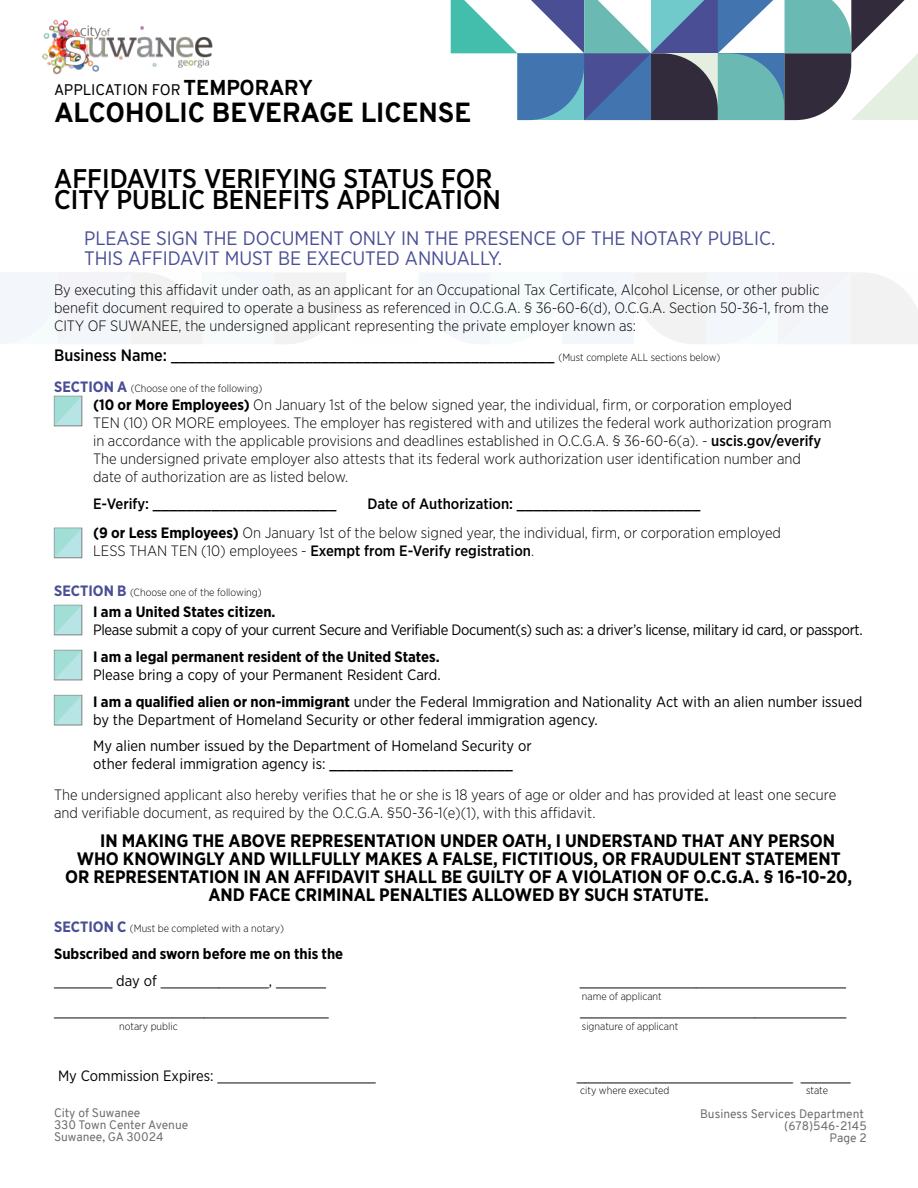
<style>
.page{position:relative;width:918px;height:1188px;background:#fff}
.page>*{position:absolute;margin:0;border:0;box-sizing:border-box;transform-origin:0 0}
.t1{font:500 27px/21px "Gotham Narrow";color:#000}
.t2{font:800 27px "Overpass";color:#000}
.t3{font:800 21px "Overpass";letter-spacing:-.005em;color:#000}
.t4{font:19.5px/19.5px "Gotham Narrow";color:#494e95}
.t5{font:700 18px "Gotham Narrow";color:#000}
.t6{font:300 15px/18px "Gotham Narrow";color:#000}
.t7{font:15px/27px "Gotham Narrow";color:#000}
.t8{font:500 15px "Gotham Narrow";color:#000}
.t9{font:15px "Gotham Narrow";letter-spacing:-.025em;color:#000}
.t10{font:700 15px "Gotham Narrow";color:#000}
.t11{font:15px "Overpass";color:#000}
.t12{font:12px/12px "Overpass";color:#6d6e71}
.t13{font:300 10.5px "Gotham Narrow";color:#000}
.s1{font-size:16.5px}
.s2{font-weight:300;font-size:10.5px}
.s3{font-weight:700;font-size:15px;color:#494e95}
.s4{font-weight:700}
.s5{font-weight:500}
.s6{font-weight:300}
.s7{font-weight:400}
</style>
<div class="page">
<svg style="left:451px;top:0;width:467px;height:120px"></svg>
<div style="left:562px;top:272px;width:72px;height:72px;background:#f3f6fa"></div>
<svg style="left:0;top:272px;width:490px;height:72px"></svg>
<div style="left:635px;top:272px;width:283px;height:72px;background:#f3f4f8"></div>
<svg style="left:55px;top:396px;width:27px;height:30px"></svg>
<svg style="left:55px;top:528px;width:27px;height:30px"></svg>
<svg style="left:55px;top:605px;width:27px;height:30px"></svg>
<svg style="left:55px;top:650px;width:27px;height:30px"></svg>
<svg style="left:55px;top:696px;width:27px;height:29px"></svg>
<img style="left:42px;top:19px;width:171px;height:56px">
<h2 class="t3" style="left:184px;top:73px;width:131px">TEMPORARY</h2>
<p class="t11" style="left:54px;top:79px;width:128px">APPLICATION FOR</p>
<h1 class="t2" style="left:54px;top:94px;width:419px">ALCOHOLIC BEVERAGE LICENSE</h1>
<h1 class="t1" style="left:54px;top:168px;width:448px">AFFIDAVITS VERIFYING STATUS FOR<br>CITY PUBLIC BENEFITS APPLICATION</h1>
<h3 class="t4" style="left:84px;top:228px;width:693px">PLEASE SIGN THE DOCUMENT ONLY IN THE PRESENCE OF THE NOTARY PUBLIC.<br>THIS AFFIDAVIT MUST BE EXECUTED ANNUALLY.</h3>
<p class="t6" style="left:54px;top:280px;width:776px">By executing this affidavit under oath, as an applicant for an Occupational Tax Certificate, Alcohol License, or other public benefit document required to operate a business as referenced in O.C.G.A. § 36-60-6(d), O.C.G.A. Section 50-36-1, from the<br>CITY OF SUWANEE, the undersigned applicant representing the private employer known as:</p>
<p class="t8" style="left:54px;top:346px;width:668px"><span class="s1">Business Name:</span> ______________________________________________ <span class="s2">(Must complete ALL sections below)</span></p>
<p class="t13" style="left:54px;top:382px;width:210px"><span class="s3">SECTION A</span> (Choose one of the following)</p>
<p class="t6" style="left:93px;top:395px;width:740px"><span class="s4">(10 or More Employees)</span> On January 1st of the below signed year, the individual, firm, or corporation employed<br>TEN (10) OR MORE employees. The employer has registered with and utilizes the federal work authorization program in accordance with the applicable provisions and deadlines established in O.C.G.A. § 36-60-6(a). - <span class="s5">uscis.gov/everify </span>The undersigned private employer also attests that its federal work authorization user identification number and date of authorization are as listed below.</p>
<p class="t8" style="left:93px;top:494px;width:245px">E-Verify: ______________________</p>
<p class="t6" style="left:93px;top:489px;width:689px;line-height:28.5px;text-indent:274px"><span class="s5">Date of Authorization: ______________________<br></span><span class="s4">(9 or Less Employees)</span> On January 1st of the below signed year, the individual, firm, or corporation employed</p>
<p class="t8" style="left:93px;top:541px;width:442px"><span class="s6">LESS THAN TEN (10) employees -</span> Exempt from E-Verify registration<span class="s6">.</span></p>
<p class="t13" style="left:54px;top:586px;width:209px"><span class="s3">SECTION B</span> (Choose one of the following)</p>
<p class="t10" style="left:93px;top:602px;width:184px">I am a United States citizen.</p>
<p class="t9" style="left:93px;top:621px;width:771px">Please submit a copy of your current Secure and Verifiable Document(s) such as: a driver’s license, military id card, or passport.</p>
<p class="t10" style="left:93px;top:647px;width:348px">I am a legal permanent resident of the United States.</p>
<p class="t7" style="left:93px;top:661px;width:771px">Please bring a copy of your Permanent Resident Card.<br><span class="s4">I am a qualified alien or non-immigrant</span> under the Federal Immigration and Nationality Act with an alien number issued</p>
<p class="t7" style="left:93px;top:707px;width:506px;line-height:25.5px">by the Department of Homeland Security or other federal immigration agency.<br>My alien number issued by the Department of Homeland Security or</p>
<p class="t6" style="left:54px;top:747px;width:784px;line-height:31.5px;text-indent:39px"><span class="s7">other federal immigration agency is:</span> <span class="s5">______________________<br></span>The undersigned applicant also hereby verifies that he or she is 18 years of age or older and has provided at least one secure</p>
<p class="t6" style="left:54px;top:803px;width:543px">and verifiable document, as required by the O.C.G.A. §50-36-1(e)(1), with this affidavit.</p>
<p class="t5" style="left:100px;top:829px;width:737px">IN MAKING THE ABOVE REPRESENTATION UNDER OATH, I UNDERSTAND THAT ANY PERSON</p>
<p class="t5" style="left:77px;top:847px;width:766px">WHO KNOWINGLY AND WILLFULLY MAKES A FALSE, FICTITIOUS, OR FRAUDULENT STATEMENT</p>
<p class="t5" style="left:65px;top:865px;width:788px">OR REPRESENTATION IN AN AFFIDAVIT SHALL BE GUILTY OF A VIOLATION OF O.C.G.A. § 16-10-20,</p>
<p class="t5" style="left:208px;top:883px;width:502px">AND FACE CRIMINAL PENALTIES ALLOWED BY SUCH STATUTE.</p>
<p class="t13" style="left:54px;top:922px;width:231px"><span class="s3">SECTION C</span> (Must be completed with a notary)</p>
<p class="t10" style="left:54px;top:944px;width:291px">Subscribed and sworn before me on this the</p>
<p class="t7" style="left:54px;top:967px;width:273px">_______ day of _____________, ______</p>
<p class="t7" style="left:580px;top:967px;width:268px">________________________________</p>
<p class="t7" style="left:54px;top:997px;width:276px">_________________________________</p>
<p class="t7" style="left:580px;top:997px;width:268px">________________________________</p>
<p class="t13" style="left:582px;top:990px;width:81px">name of applicant</p>
<p class="t13" style="left:582px;top:1020px;width:98px">signature of applicant</p>
<p class="t13" style="left:119px;top:1020px;width:60px">notary public</p>
<p class="t7" style="left:58px;top:1062px;width:319px">My Commission Expires: ___________________</p>
<p class="t7" style="left:577px;top:1062px;width:276px">__________________________ ______</p>
<p class="t13" style="left:580px;top:1084px;width:91px">city where executed</p>
<p class="t13" style="left:806px;top:1084px;width:23px">state</p>
<p class="t12" style="left:54px;top:1107px;width:136px">City of Suwanee<br>330 Town Center Avenue<br>Suwanee, GA 30024</p>
<p class="t12" style="left:700px;top:1107px;width:168px;text-align:right">Business Services Department (678)546-2145<br>Page 2</p>
</div>
